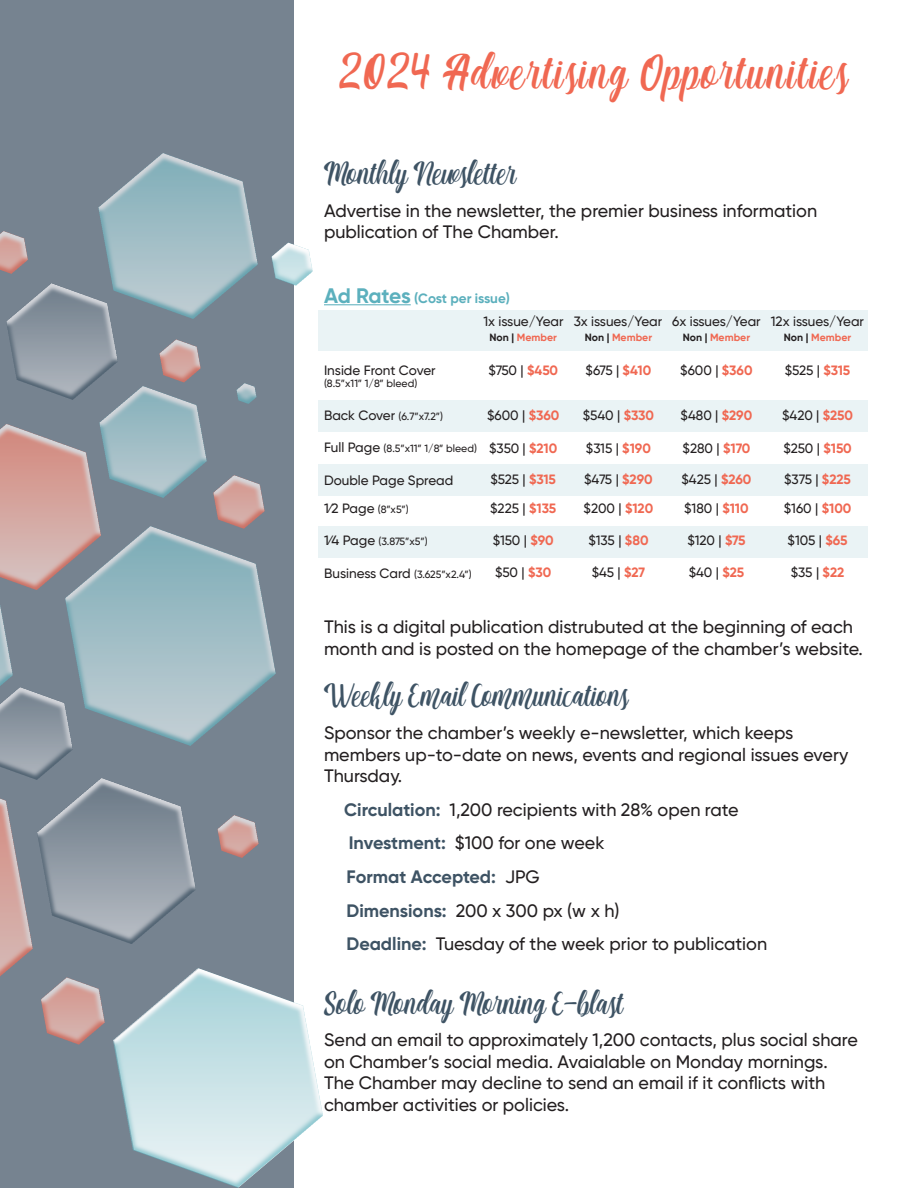
<style>
.page{position:relative;width:918px;height:1188px;background:#fff}
.page>*{position:absolute;margin:0;border:0;box-sizing:border-box;transform-origin:0 0}
.t1{font:36px "Matilda";letter-spacing:.05em;color:#f06852}
.t2{font:24px "Matilda";color:#3e5364}
.t3{font:500 18px/21.6px "Gilroy";color:#231f20}
.t4{font:500 13.5px/28.2px "Gilroy";color:#231f20}
.t5{font:500 10.5px "Gilroy";color:#231f20}
.t6{font:700 10.5px "Gilroy";color:#f06852}
.s1{font-weight:700;font-size:21px;color:#5cb0bd}
.s2{font-weight:700;color:#5cb0bd}
.s3{font-size:13.5px}
.s4{font-size:10.5px}
.s5{color:#231f20}
.s6{font-weight:700;color:#f06852}
.s7{font-weight:700;color:#3e5364}
</style>
<div class="page">
<div style="left:0;top:0;width:294px;height:1188px;background:#768390"></div>
<img style="left:41px;top:998px;width:18px;height:40px">
<img style="left:250px;top:821px;width:9px;height:30px">
<img style="left:155px;top:373px;width:102px;height:99px">
<img style="left:0;top:798px;width:250px;height:200px">
<img style="left:0;top:644px;width:12px;height:127px">
<img style="left:98px;top:153px;width:214px;height:220px">
<img style="left:0;top:454px;width:155px;height:190px">
<img style="left:0;top:229px;width:171px;height:225px">
<img style="left:59px;top:914px;width:264px;height:274px">
<img style="left:12px;top:472px;width:317px;height:328px">
<div style="left:319px;top:311px;width:549px;height:40px;background:#eaf3f5"></div>
<div style="left:319px;top:401px;width:549px;height:31px;background:#eaf3f5"></div>
<div style="left:319px;top:464px;width:549px;height:32px;background:#eaf3f5"></div>
<div style="left:319px;top:526px;width:549px;height:31px;background:#eaf3f5"></div>
<hr style="left:324px;top:304px;width:87px;height:1px;background:#5cb0bd">
<h1 class="t1" style="left:340px;top:54px;width:510px">2024 Advertising Opportunities</h1>
<h2 class="t2" style="left:324px;top:161px;width:194px">Monthly Newsletter</h2>
<p class="t3" style="left:324px;top:200px;width:495px">Advertise in the newsletter, the premier business information publication of The Chamber.</p>
<p class="t4" style="left:483px;top:287px;width:382px;line-height:23px;text-indent:-159px"><span class="s1">Ad Rates</span> <span class="s2">(Cost per issue)<br></span>1x issue/Year 3x issues/Year 6x issues/Year 12x issues/Year</p>
<p class="t4" style="left:324px;top:356px;width:113px">Inside Front Cover</p>
<p class="t5" style="left:324px;top:377px;width:95px">(8.5”x11” 1/8” bleed)</p>
<p class="t5" style="left:324px;top:410px;width:120px"><span class="s3">Back Cover</span> (6.7”x7.2”)</p>
<p class="t5" style="left:324px;top:442px;width:154px"><span class="s3">Full Page</span> (8.5”x11” 1/8” bleed)</p>
<p class="t4" style="left:324px;top:466px;width:131px">Double Page Spread<br>1⁄2 Page <span class="s4">(8”x5”)</span></p>
<p class="t5" style="left:324px;top:535px;width:105px"><span class="s3">1⁄4 Page</span> (3.875”x5”)</p>
<p class="t5" style="left:324px;top:567px;width:149px"><span class="s3">Business Card</span> (3.625”x2.4”)</p>
<p class="t6" style="left:490px;top:331px;width:69px"><span class="s5">Non |</span> Member</p>
<p class="t4" style="left:488px;top:356px;width:71px">$750 | <span class="s6">$450</span></p>
<p class="t6" style="left:585px;top:331px;width:69px"><span class="s5">Non |</span> Member</p>
<p class="t4" style="left:586px;top:356px;width:67px">$675 | <span class="s6">$410</span></p>
<p class="t6" style="left:683px;top:331px;width:69px"><span class="s5">Non |</span> Member</p>
<p class="t4" style="left:680px;top:356px;width:74px">$600 | <span class="s6">$360</span></p>
<p class="t6" style="left:784px;top:331px;width:69px"><span class="s5">Non |</span> Member</p>
<p class="t4" style="left:785px;top:356px;width:67px">$525 | <span class="s6">$315</span></p>
<p class="t4" style="left:487px;top:401px;width:74px">$600 | <span class="s6">$360</span></p>
<p class="t4" style="left:583px;top:401px;width:73px">$540 | <span class="s6">$330</span></p>
<p class="t4" style="left:681px;top:401px;width:73px">$480 | <span class="s6">$290</span></p>
<p class="t4" style="left:782px;top:401px;width:72px">$420 | <span class="s6">$250</span></p>
<p class="t4" style="left:489px;top:434px;width:70px">$350 | <span class="s6">$210</span></p>
<p class="t4" style="left:586px;top:434px;width:66px">$315 | <span class="s6">$190</span></p>
<p class="t4" style="left:683px;top:434px;width:69px">$280 | <span class="s6">$170</span></p>
<p class="t4" style="left:783px;top:434px;width:70px">$250 | <span class="s6">$150</span></p>
<p class="t4" style="left:490px;top:465px;width:68px">$525 | <span class="s6">$315 </span>$225 | <span class="s6">$135</span></p>
<p class="t4" style="left:493px;top:527px;width:63px">$150 | <span class="s6">$90</span></p>
<p class="t4" style="left:495px;top:558px;width:58px">$50 | <span class="s6">$30</span></p>
<p class="t4" style="left:584px;top:465px;width:71px">$475 | <span class="s6">$290 </span>$200 | <span class="s6">$120</span></p>
<p class="t4" style="left:588px;top:527px;width:62px">$135 | <span class="s6">$80</span></p>
<p class="t4" style="left:592px;top:558px;width:55px">$45 | <span class="s6">$27</span></p>
<p class="t4" style="left:682px;top:465px;width:71px">$425 | <span class="s6">$260 </span>$180 | <span class="s6">$110</span></p>
<p class="t4" style="left:687px;top:527px;width:60px">$120 | <span class="s6">$75</span></p>
<p class="t4" style="left:689px;top:558px;width:57px">$40 | <span class="s6">$25</span></p>
<p class="t4" style="left:784px;top:465px;width:69px">$375 | <span class="s6">$225 </span>$160 | <span class="s6">$100</span></p>
<p class="t4" style="left:788px;top:527px;width:61px">$105 | <span class="s6">$65</span></p>
<p class="t4" style="left:791px;top:558px;width:55px">$35 | <span class="s6">$22</span></p>
<p class="t3" style="left:324px;top:616px;width:540px">This is a digital publication distrubuted at the beginning of each month and is posted on the homepage of the chamber’s website.</p>
<h2 class="t2" style="left:324px;top:683px;width:306px">Weekly Email Communications</h2>
<p class="t3" style="left:324px;top:722px;width:526px">Sponsor the chamber’s weekly e-newsletter, which keeps members up-to-date on news, events and regional issues every<br>Thursday.</p>
<p class="t3" style="left:344px;top:793px;width:425px;line-height:33.6px"><span class="s7">Circulation:</span> 1,200 recipients with 28% open rate <span class="s7">Investment:</span> $100 for one week<br><span class="s7">Format Accepted:</span> JPG<br><span class="s7">Dimensions:</span> 200 x 300 px (w x h)<br><span class="s7">Deadline:</span> Tuesday of the week prior to publication</p>
<h2 class="t2" style="left:324px;top:990px;width:301px">Solo Monday Morning E-blast</h2>
<p class="t3" style="left:324px;top:1029px;width:535px">Send an email to approximately 1,200 contacts, plus social share on Chamber’s social media. Avaialable on Monday mornings.<br>The Chamber may decline to send an email if it conflicts with chamber activities or policies.</p>
</div>
